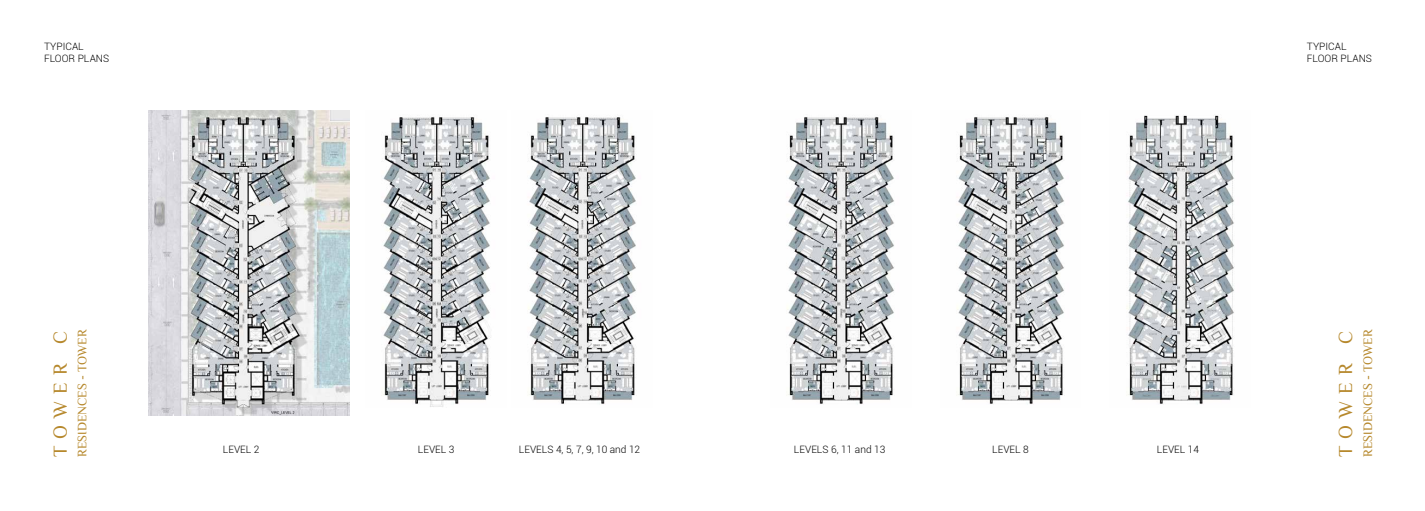
<style>
.page{position:relative;width:1425px;height:511px;background:#fff}
.page>*{position:absolute;margin:0;border:0;box-sizing:border-box;transform-origin:0 0}
.t1{font:19.5px "El Messiri";letter-spacing:.36em;color:#b6882c}
.t2{font:12.75px "El Messiri";color:#b6882c}
.t3{font:300 10.12px/12.1px "Roboto";color:#000}
</style>
<div class="page">
<img style="left:149px;top:111px;width:200px;height:304px">
<img style="left:787px;top:117px;width:107px;height:287px">
<img style="left:382px;top:116px;width:109px;height:290px">
<img style="left:957px;top:117px;width:107px;height:287px">
<img style="left:528px;top:117px;width:108px;height:287px">
<img style="left:1126px;top:115px;width:109px;height:289px">
<p class="t3" style="left:44px;top:41px;width:67px">TYPICAL<br>FLOOR PLANS</p>
<p class="t3" style="left:1306px;top:41px;width:67px">TYPICAL<br>FLOOR PLANS</p>
<h1 class="t1" style="left:49px;top:456px;width:127px;rotate:-90deg">TOWER C</h1>
<p class="t2" style="left:75px;top:456px;width:129px;rotate:-90deg">RESIDENCES - TOWER</p>
<p class="t2" style="left:1360px;top:456px;width:129px;rotate:-90deg">RESIDENCES - TOWER</p>
<h1 class="t1" style="left:1333px;top:456px;width:127px;rotate:-90deg">TOWER C</h1>
<p class="t3" style="left:223px;top:443px;width:38px">LEVEL 2</p>
<p class="t3" style="left:418px;top:443px;width:38px">LEVEL 3</p>
<p class="t3" style="left:519px;top:443px;width:123px">LEVELS 4, 5, 7, 9, 10 and 12</p>
<p class="t3" style="left:794px;top:443px;width:93px">LEVELS 6, 11 and 13</p>
<p class="t3" style="left:992px;top:443px;width:38px">LEVEL 8</p>
<p class="t3" style="left:1156px;top:443px;width:44px">LEVEL 14</p>
</div>
